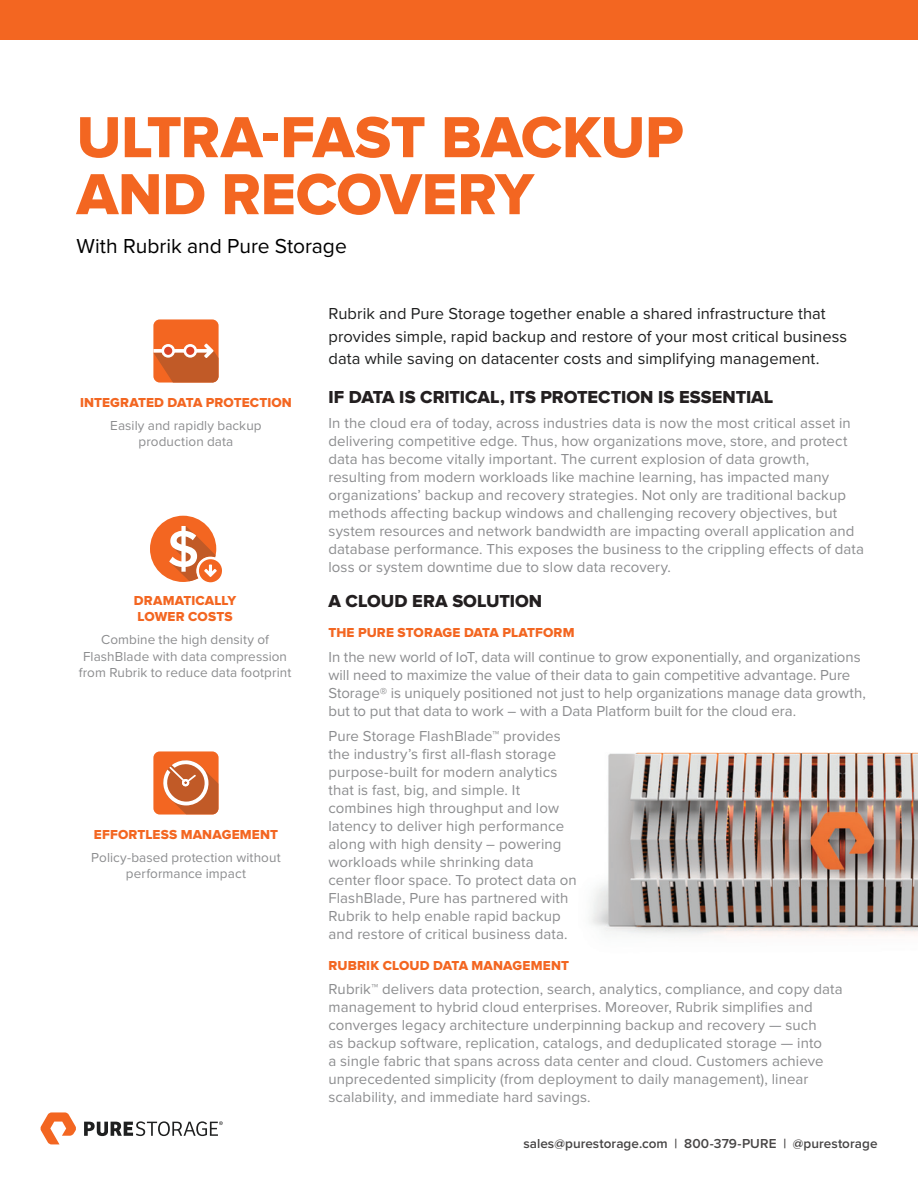
<style>
.page{position:relative;width:918px;height:1188px;background:#fff}
.page>*{position:absolute;margin:0;border:0;box-sizing:border-box;transform-origin:0 0}
.t1{font:60px/57px "Proxima Nova Extrabld";letter-spacing:-.005em;color:#f36621}
.t2{font:21px "Proxima Nova";color:#000}
.t3{font:18px "Proxima Nova Extrabld";color:#231f20}
.t4{font:16.5px/22.5px "Proxima Nova";letter-spacing:.005em;color:#1f2020}
.t5{font:15px/18px "Proxima Nova";letter-spacing:.005em;color:#8c8d8f}
.t6{font:13.5px/16.5px "Proxima Nova";letter-spacing:.005em;color:#8c8d8f;text-align:center}
.t7{font:13.5px/16.5px "Proxima Nova Extrabld";letter-spacing:.01em;color:#f36621}
.t8{font:600 13.5px "Proxima Nova";letter-spacing:.005em;color:#474545}
</style>
<div class="page">
<svg style="left:40px;top:1112px;width:36px;height:32px"></svg>
<svg style="left:84px;top:1121px;width:139px;height:15px"></svg>
<div style="left:0;top:0;width:918px;height:40px;background:#f36621"></div>
<img style="left:591px;top:752px;width:327px;height:184px">
<svg style="left:150px;top:516px;width:72px;height:66px"></svg>
<div style="left:153px;top:319px;width:66px;height:64px;background:#f36621;border-radius:6px"></div>
<svg style="left:153px;top:343px;width:66px;height:40px"></svg>
<svg style="left:183px;top:344px;width:14px;height:14px"></svg>
<svg style="left:161px;top:344px;width:14px;height:14px"></svg>
<div style="left:186px;top:347px;width:8px;height:8px;background:#dc4226;border-radius:50%"></div>
<div style="left:164px;top:347px;width:8px;height:8px;background:#dc4226;border-radius:50%"></div>
<div style="left:153px;top:751px;width:66px;height:64px;background:#f36621;border-radius:6px"></div>
<svg style="left:163px;top:760px;width:56px;height:55px"></svg>
<h1 class="t1" style="left:76px;top:111px;width:609px">ULTRA-FAST BACKUP<br>AND RECOVERY</h1>
<h2 class="t2" style="left:76px;top:233px;width:272px">With Rubrik and Pure Storage</h2>
<p class="t7" style="left:80px;top:394px;width:213px">INTEGRATED DATA PROTECTION</p>
<p class="t6" style="left:110px;top:417px;width:153px">Easily and rapidly backup production data</p>
<p class="t7" style="left:134px;top:592px;width:104px">DRAMATICALLY<br>LOWER COSTS</p>
<p class="t6" style="left:79px;top:632px;width:214px">Combine the high density of<br>FlashBlade with data compression from Rubrik to reduce data footprint</p>
<p class="t7" style="left:94px;top:826px;width:186px">EFFORTLESS MANAGEMENT</p>
<p class="t6" style="left:91px;top:849px;width:191px">Policy-based protection without performance impact</p>
<p class="t4" style="left:328px;top:303px;width:520px">Rubrik and Pure Storage together enable a shared infrastructure that provides simple, rapid backup and restore of your most critical business data while saving on datacenter costs and simplifying management.</p>
<p class="t3" style="left:328px;top:389px;width:446px">IF DATA IS CRITICAL, ITS PROTECTION IS ESSENTIAL</p>
<p class="t5" style="left:328px;top:414px;width:537px">In the cloud era of today, across industries data is now the most critical asset in delivering competitive edge. Thus, how organizations move, store, and protect data has become vitally important. The current explosion of data growth, resulting from modern workloads like machine learning, has impacted many organizations’ backup and recovery strategies. Not only are traditional backup methods affecting backup windows and challenging recovery objectives, but system resources and network bandwidth are impacting overall application and database performance. This exposes the business to the crippling effects of data loss or system downtime due to slow data recovery.</p>
<p class="t3" style="left:328px;top:593px;width:215px">A CLOUD ERA SOLUTION</p>
<p class="t7" style="left:328px;top:625px;width:248px">THE PURE STORAGE DATA PLATFORM</p>
<p class="t5" style="left:328px;top:649px;width:539px">In the new world of IoT, data will continue to grow exponentially, and organizations will need to maximize the value of their data to gain competitive advantage. Pure Storage® is uniquely positioned not just to help organizations manage data growth, but to put that data to work – with a Data Platform built for the cloud era.</p>
<p class="t5" style="left:328px;top:727px;width:250px">Pure Storage FlashBlade™ provides the industry’s first all-flash storage purpose-built for modern analytics that is fast, big, and simple. It combines high throughput and low latency to deliver high performance along with high density – powering workloads while shrinking data center floor space. To protect data on FlashBlade, Pure has partnered with Rubrik to help enable rapid backup and restore of critical business data.</p>
<p class="t7" style="left:328px;top:958px;width:242px">RUBRIK CLOUD DATA MANAGEMENT</p>
<p class="t5" style="left:328px;top:981px;width:516px">Rubrik™ delivers data protection, search, analytics, compliance, and copy data management to hybrid cloud enterprises. Moreover, Rubrik simplifies and converges legacy architecture underpinning backup and recovery — such<br>as backup software, replication, catalogs, and deduplicated storage — into<br>a single fabric that spans across data center and cloud. Customers achieve unprecedented simplicity (from deployment to daily management), linear scalability, and immediate hard savings.</p>
<p class="t8" style="left:523px;top:1136px;width:356px">sales@purestorage.com | 800-379-PURE | @purestorage</p>
</div>
